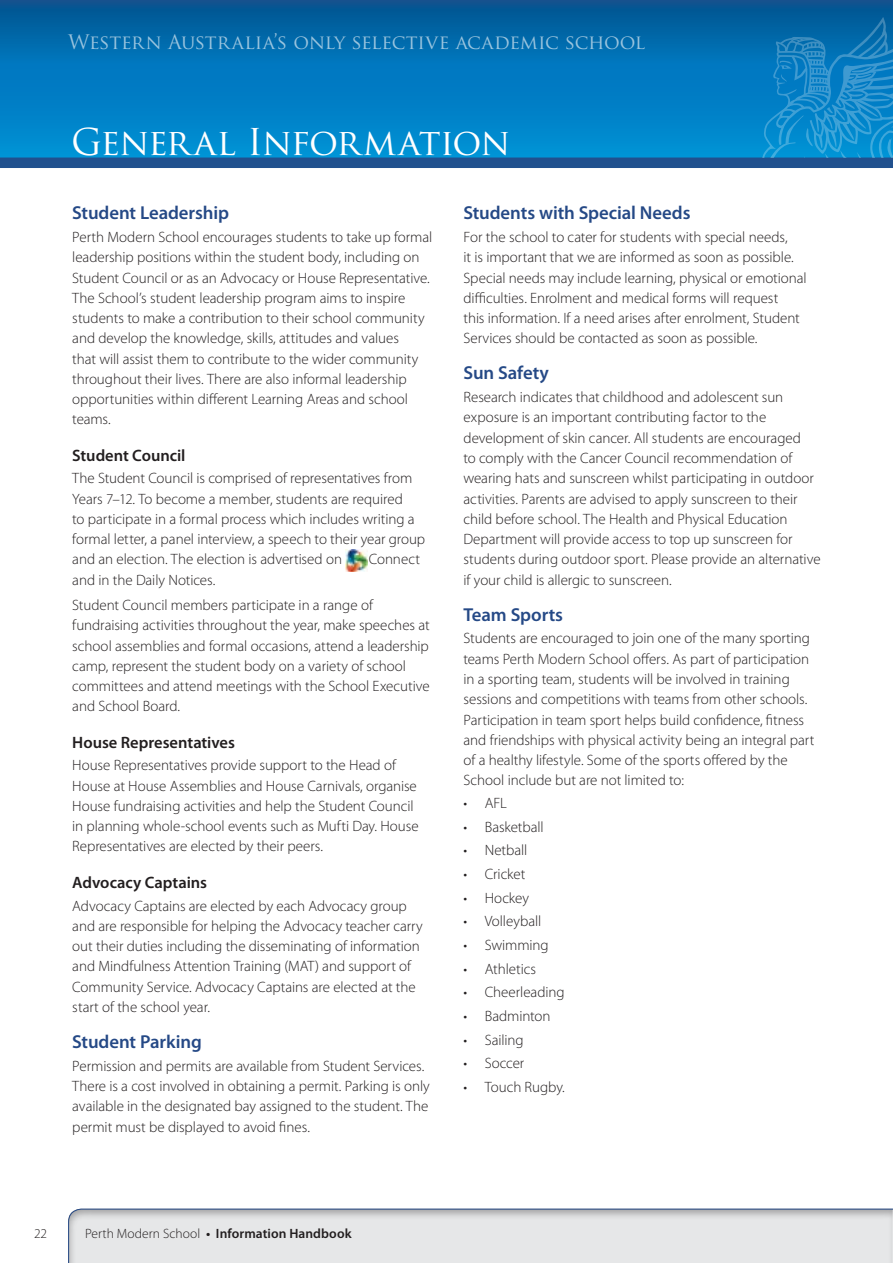
<style>
.page{position:relative;width:893px;height:1263px;background:#fff}
.page>*{position:absolute;margin:0;border:0;box-sizing:border-box;transform-origin:0 0}
.t1{font:36px "Trajan Pro";letter-spacing:-.03em;color:#fff}
.t2{font:19.5px "Trajan Pro";letter-spacing:-.015em;color:#fff}
.t3{font:600 18.75px "Myriad Pro";letter-spacing:-.005em;color:#254986}
.t4{font:600 16.5px "Myriad Pro";color:#221e1f}
.t5{font:300 15px/20.2px "Myriad Pro";letter-spacing:-.005em;color:#221e1f}
.t6{font:600 13.5px "Myriad Pro";letter-spacing:.005em;color:#221e1f}
.t7{font:300 13.5px "Myriad Pro";color:#221e1f}
.s1{font-weight:300}
</style>
<div class="page">
<div style="left:0;top:0;width:893px;height:168px;background:linear-gradient(to bottom,#025999,#0098e0)"></div>
<div style="left:0;top:158px;width:893px;height:10px;background:#21518e"></div>
<svg style="left:68px;top:1208px;width:825px;height:55px;background:#dbdde0"></svg>
<svg style="left:761px;top:17px;width:132px;height:140px;background:#1182c2"></svg>
<img style="left:345px;top:549px;width:23px;height:23px">
<h2 class="t2" style="left:68px;top:30px;width:579px">Western Australia’s only selective academic school</h2>
<h1 class="t1" style="left:71px;top:119px;width:441px">General Information</h1>
<p class="t3" style="left:72px;top:201px;width:158px">Student Leadership</p>
<p class="t5" style="left:72px;top:227px;width:362px">Perth Modern School encourages students to take up formal leadership positions within the student body, including on Student Council or as an Advocacy or House Representative.<br>The School’s student leadership program aims to inspire students to make a contribution to their school community and develop the knowledge, skills, attitudes and values<br>that will assist them to contribute to the wider community throughout their lives. There are also informal leadership opportunities within different Learning Areas and school teams.</p>
<p class="t4" style="left:72px;top:445px;width:115px">Student Council</p>
<p class="t5" style="left:72px;top:468px;width:354px">The Student Council is comprised of representatives from Years 7–12. To become a member, students are required<br>to participate in a formal process which includes writing a formal letter, a panel interview, a speech to their year group and an election. The election is advertised on</p>
<p class="t5" style="left:369px;top:549px;width:53px">Connect</p>
<p class="t5" style="left:72px;top:567px;width:302px;line-height:25.3px">and in the Daily Notices.<br>Student Council members participate in a range of</p>
<p class="t5" style="left:72px;top:615px;width:359px">fundraising activities throughout the year, make speeches at school assemblies and formal occasions, attend a leadership camp, represent the student body on a variety of school committees and attend meetings with the School Executive and School Board.</p>
<p class="t4" style="left:72px;top:732px;width:164px">House Representatives</p>
<p class="t5" style="left:72px;top:755px;width:348px">House Representatives provide support to the Head of House at House Assemblies and House Carnivals, organise House fundraising activities and help the Student Council in planning whole-school events such as Mufti Day. House Representatives are elected by their peers.</p>
<p class="t4" style="left:72px;top:872px;width:136px">Advocacy Captains</p>
<p class="t5" style="left:72px;top:895px;width:352px">Advocacy Captains are elected by each Advocacy group and are responsible for helping the Advocacy teacher carry out their duties including the disseminating of information and Mindfulness Attention Training (MAT) and support of Community Service. Advocacy Captains are elected at the start of the school year.</p>
<p class="t3" style="left:72px;top:1030px;width:131px">Student Parking</p>
<p class="t5" style="left:72px;top:1055px;width:359px">Permission and permits are available from Student Services.<br>There is a cost involved in obtaining a permit. Parking is only available in the designated bay assigned to the student. The permit must be displayed to avoid fines.</p>
<p class="t3" style="left:463px;top:201px;width:229px">Students with Special Needs</p>
<p class="t5" style="left:463px;top:227px;width:345px">For the school to cater for students with special needs,<br>it is important that we are informed as soon as possible.<br>Special needs may include learning, physical or emotional difficulties. Enrolment and medical forms will request<br>this information. If a need arises after enrolment, Student Services should be contacted as soon as possible.</p>
<p class="t3" style="left:463px;top:361px;width:87px">Sun Safety</p>
<p class="t5" style="left:463px;top:387px;width:359px">Research indicates that childhood and adolescent sun exposure is an important contributing factor to the development of skin cancer. All students are encouraged<br>to comply with the Cancer Council recommendation of wearing hats and sunscreen whilst participating in outdoor activities. Parents are advised to apply sunscreen to their child before school. The Health and Physical Education Department will provide access to top up sunscreen for students during outdoor sport. Please provide an alternative if your child is allergic to sunscreen.</p>
<p class="t3" style="left:463px;top:602px;width:101px">Team Sports</p>
<p class="t5" style="left:463px;top:628px;width:352px">Students are encouraged to join one of the many sporting teams Perth Modern School offers. As part of participation in a sporting team, students will be involved in training sessions and competitions with teams from other schools.<br>Participation in team sport helps build confidence, fitness and friendships with physical activity being an integral part of a healthy lifestyle. Some of the sports offered by the School include but are not limited to:</p>
<p class="t5" style="left:463px;top:793px;width:45px">• AFL</p>
<p class="t5" style="left:463px;top:816px;width:82px">• Basketball</p>
<p class="t5" style="left:463px;top:840px;width:65px">• Netball</p>
<p class="t5" style="left:463px;top:864px;width:63px">• Cricket</p>
<p class="t5" style="left:463px;top:887px;width:67px">• Hockey</p>
<p class="t5" style="left:463px;top:911px;width:79px">• Volleyball</p>
<p class="t5" style="left:463px;top:935px;width:87px">• Swimming</p>
<p class="t5" style="left:463px;top:958px;width:74px">• Athletics</p>
<p class="t5" style="left:463px;top:982px;width:103px">• Cheerleading</p>
<p class="t5" style="left:463px;top:1006px;width:89px">• Badminton</p>
<p class="t5" style="left:463px;top:1029px;width:62px">• Sailing</p>
<p class="t5" style="left:463px;top:1053px;width:62px">• Soccer</p>
<p class="t5" style="left:463px;top:1077px;width:101px">• Touch Rugby.</p>
<p class="t7" style="left:34px;top:1225px;width:15px">22</p>
<p class="t6" style="left:85px;top:1224px;width:268px"><span class="s1">Perth Modern School</span> • Information Handbook</p>
</div>
